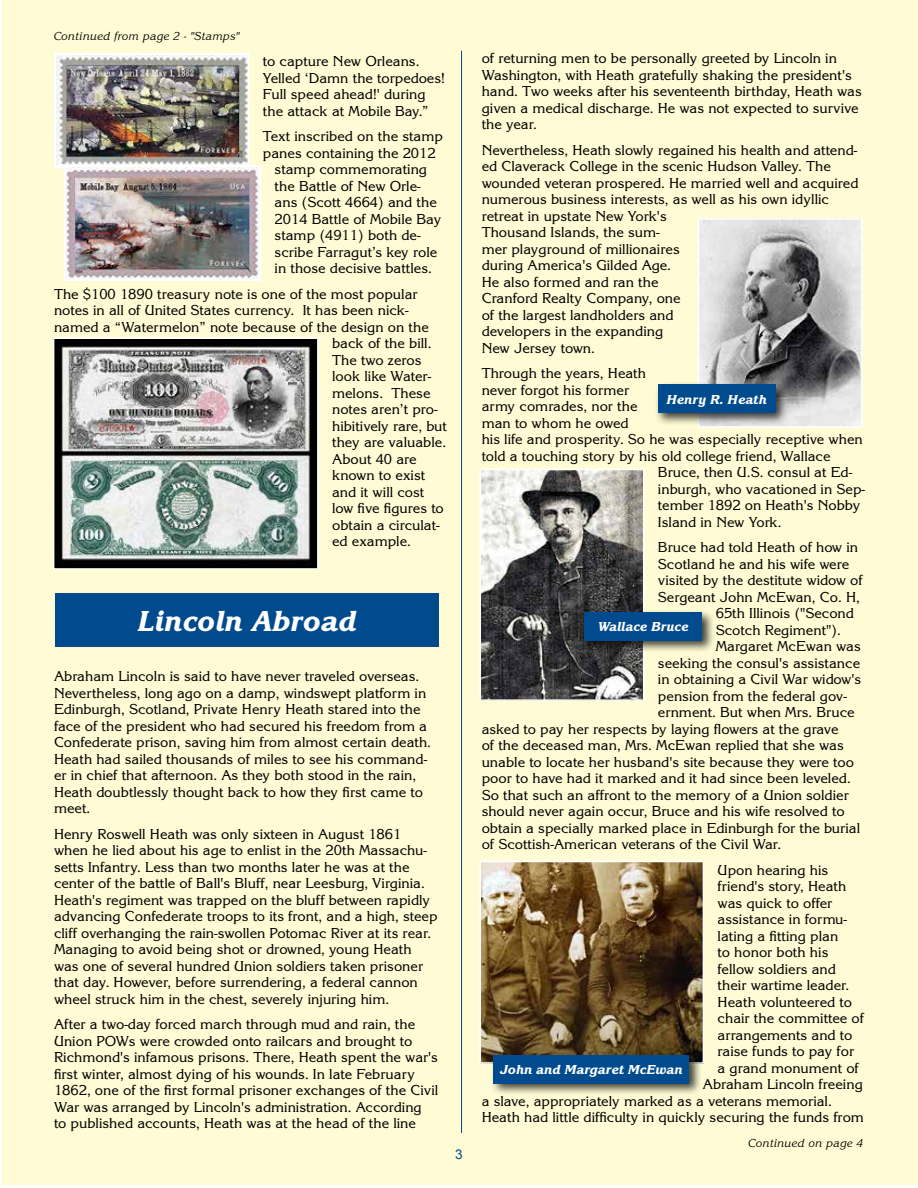
<style>
.page{position:relative;width:918px;height:1188px;background:#fff}
.page>*{position:absolute;margin:0;border:0;box-sizing:border-box;transform-origin:0 0}
.t1{font:30px "Korinna Extra Bold Italic DTC";color:#fff}
.t2{font:15px/16.5px "Korinna Regular DTC";color:#000}
.t3{font:13.5px "Korinna Extra Bold Italic DTC";color:#fff}
.t4{font:13.5px "Arial";color:#004b8d}
.t5{font:12px "Korinna Regular Italic DTC";color:#000}
</style>
<div class="page">
<div style="left:2px;top:0;width:916px;height:1185px;background:#fffcd5"></div>
<hr style="left:461px;top:51px;width:1px;height:1082px;background:#004b8d">
<div style="left:55px;top:593px;width:384px;height:54px;background:#004b8d"></div>
<img style="left:57px;top:56px;width:189px;height:108px">
<div style="left:54px;top:53px;width:195px;height:115px;border:2px solid #fff"></div>
<img style="left:67px;top:168px;width:191px;height:110px">
<div style="left:64px;top:165px;width:197px;height:116px;border:2px solid #fff"></div>
<div style="left:54px;top:338px;width:264px;height:231px;background:#000"></div>
<img style="left:61px;top:342px;width:249px;height:223px">
<div style="left:53px;top:338px;width:266px;height:232px;border:2px solid #fff"></div>
<img style="left:701px;top:221px;width:159px;height:204px">
<div style="left:698px;top:218px;width:165px;height:210px;border:2px solid #fff"></div>
<div style="left:654px;top:381px;width:135px;height:45px;background:#000;opacity:.75"></div>
<div style="left:658px;top:384px;width:118px;height:29px;background:#004b8d"></div>
<img style="left:483px;top:472px;width:158px;height:226px">
<div style="left:480px;top:469px;width:164px;height:232px;border:2px solid #fff"></div>
<div style="left:581px;top:609px;width:134px;height:45px;background:#000;opacity:.75"></div>
<div style="left:584px;top:612px;width:118px;height:28px;background:#004b8d"></div>
<img style="left:483px;top:864px;width:218px;height:197px">
<div style="left:480px;top:861px;width:224px;height:203px;border:2px solid #fff"></div>
<div style="left:490px;top:1052px;width:212px;height:45px;background:#000;opacity:.75"></div>
<div style="left:494px;top:1055px;width:195px;height:28px;background:#004b8d"></div>
<p class="t5" style="left:53px;top:29px;width:188px">Continued from page 2 - "Stamps"</p>
<p class="t2" style="left:263px;top:53px;width:184px">to capture New Orleans.<br>Yelled ‘Damn the torpedoes!<br>Full speed ahead!' during the attack at Mobile Bay.”</p>
<p class="t2" style="left:263px;top:128px;width:182px">Text inscribed on the stamp</p>
<p class="t2" style="left:263px;top:145px;width:174px">panes containing the 2012</p>
<p class="t2" style="left:275px;top:161px;width:154px">stamp commemorating</p>
<p class="t2" style="left:275px;top:178px;width:148px">the Battle of New Orle-</p>
<p class="t2" style="left:275px;top:194px;width:164px">ans (Scott 4664) and the</p>
<p class="t2" style="left:275px;top:211px;width:168px">2014 Battle of Mobile Bay</p>
<p class="t2" style="left:275px;top:227px;width:148px">stamp (4911) both de-</p>
<p class="t2" style="left:275px;top:244px;width:164px">scribe Farragut’s key role</p>
<p class="t2" style="left:275px;top:260px;width:159px">in those decisive battles.</p>
<p class="t2" style="left:54px;top:286px;width:365px">The $100 1890 treasury note is one of the most popular</p>
<p class="t2" style="left:54px;top:302px;width:356px">notes in all of United States currency. It has been nick-</p>
<p class="t2" style="left:54px;top:319px;width:376px">named a “Watermelon” note because of the design on the</p>
<p class="t2" style="left:332px;top:335px;width:101px">back of the bill.</p>
<p class="t2" style="left:332px;top:352px;width:91px">The two zeros</p>
<p class="t2" style="left:332px;top:368px;width:101px">look like Water-</p>
<p class="t2" style="left:332px;top:385px;width:100px">melons. These</p>
<p class="t2" style="left:332px;top:401px;width:107px">notes aren’t pro-</p>
<p class="t2" style="left:332px;top:418px;width:116px">hibitively rare, but</p>
<p class="t2" style="left:332px;top:434px;width:116px">they are valuable.</p>
<p class="t2" style="left:332px;top:451px;width:86px">About 40 are</p>
<p class="t2" style="left:332px;top:467px;width:95px">known to exist</p>
<p class="t2" style="left:332px;top:484px;width:94px">and it will cost</p>
<p class="t2" style="left:332px;top:500px;width:113px">low five figures to</p>
<p class="t2" style="left:332px;top:517px;width:109px">obtain a circulat-</p>
<p class="t2" style="left:332px;top:533px;width:80px">ed example.</p>
<h1 class="t1" style="left:137px;top:605px;width:221px">Lincoln Abroad</h1>
<p class="t2" style="left:54px;top:668px;width:379px">Abraham Lincoln is said to have never traveled overseas.<br>Nevertheless, long ago on a damp, windswept platform in Edinburgh, Scotland, Private Henry Heath stared into the face of the president who had secured his freedom from a Confederate prison, saving him from almost certain death.<br>Heath had sailed thousands of miles to see his command&shy;er in chief that afternoon. As they both stood in the rain, Heath doubtlessly thought back to how they first came to meet.</p>
<p class="t2" style="left:54px;top:825px;width:385px">Henry Roswell Heath was only sixteen in August 1861 when he lied about his age to enlist in the 20th Massachu&shy;setts Infantry. Less than two months later he was at the center of the battle of Ball's Bluff, near Leesburg, Virginia.<br>Heath's regiment was trapped on the bluff between rapidly advancing Confederate troops to its front, and a high, steep cliff overhanging the rain-swollen Potomac River at its rear.<br>Managing to avoid being shot or drowned, young Heath was one of several hundred Union soldiers taken prisoner that day. However, before surrendering, a federal cannon wheel struck him in the chest, severely injuring him.</p>
<p class="t2" style="left:54px;top:1016px;width:386px">After a two-day forced march through mud and rain, the Union POWs were crowded onto railcars and brought to Richmond's infamous prisons. There, Heath spent the war's first winter, almost dying of his wounds. In late February 1862, one of the first formal prisoner exchanges of the Civil War was arranged by Lincoln's administration. According<br>to published accounts, Heath was at the head of the line</p>
<p class="t4" style="left:455px;top:1145px;width:9px">3</p>
<p class="t2" style="left:482px;top:50px;width:382px">of returning men to be personally greeted by Lincoln in Washington, with Heath gratefully shaking the president's hand. Two weeks after his seventeenth birthday, Heath was given a medical discharge. He was not expected to survive the year.</p>
<p class="t2" style="left:482px;top:142px;width:378px">Nevertheless, Heath slowly regained his health and attend&shy;ed Claverack College in the scenic Hudson Valley. The wounded veteran prospered. He married well and acquired numerous business interests, as well as his own idyllic retreat in upstate New York's<br>Thousand Islands, the sum-<br>mer playground of millionaires<br>during America's Gilded Age.<br>He also formed and ran the<br>Cranford Realty Company, one<br>of the largest landholders and<br>developers in the expanding<br>New Jersey town.</p>
<p class="t2" style="left:482px;top:365px;width:166px">Through the years, Heath</p>
<p class="t2" style="left:482px;top:382px;width:149px">never forgot his former</p>
<p class="t2" style="left:482px;top:398px;width:157px">army comrades, nor the</p>
<p class="t2" style="left:482px;top:415px;width:149px">man to whom he owed</p>
<p class="t2" style="left:482px;top:431px;width:383px">his life and prosperity. So he was especially receptive when</p>
<p class="t2" style="left:482px;top:448px;width:350px">told a touching story by his old college friend, Wallace</p>
<p class="t2" style="left:658px;top:464px;width:196px">Bruce, then U.S. consul at Ed-</p>
<p class="t2" style="left:658px;top:481px;width:209px">inburgh, who vacationed in Sep-</p>
<p class="t2" style="left:658px;top:497px;width:204px">tember 1892 on Heath's Nobby</p>
<p class="t2" style="left:658px;top:514px;width:125px">Island in New York.</p>
<p class="t2" style="left:658px;top:539px;width:202px">Bruce had told Heath of how in</p>
<p class="t2" style="left:658px;top:556px;width:193px">Scotland he and his wife were</p>
<p class="t2" style="left:658px;top:572px;width:206px">visited by the destitute widow of</p>
<p class="t2" style="left:658px;top:589px;width:203px">Sergeant John McEwan, Co. H,</p>
<p class="t2" style="left:716px;top:605px;width:140px">65th Illinois ("Second</p>
<p class="t2" style="left:716px;top:622px;width:127px">Scotch Regiment").</p>
<p class="t2" style="left:716px;top:638px;width:147px">Margaret McEwan was</p>
<p class="t2" style="left:658px;top:655px;width:204px">seeking the consul's assistance</p>
<p class="t2" style="left:658px;top:671px;width:205px">in obtaining a Civil War widow's</p>
<p class="t2" style="left:658px;top:688px;width:190px">pension from the federal gov-</p>
<p class="t2" style="left:658px;top:704px;width:198px">ernment. But when Mrs. Bruce</p>
<p class="t2" style="left:482px;top:721px;width:358px">asked to pay her respects by laying flowers at the grave</p>
<p class="t2" style="left:482px;top:737px;width:364px">of the deceased man, Mrs. McEwan replied that she was</p>
<p class="t2" style="left:482px;top:754px;width:374px">unable to locate her husband's site because they were too</p>
<p class="t2" style="left:482px;top:770px;width:371px">poor to have had it marked and it had since been leveled.</p>
<p class="t2" style="left:482px;top:787px;width:369px">So that such an affront to the memory of a Union soldier</p>
<p class="t2" style="left:482px;top:803px;width:364px">should never again occur, Bruce and his wife resolved to</p>
<p class="t2" style="left:482px;top:820px;width:380px">obtain a specially marked place in Edinburgh for the burial</p>
<p class="t2" style="left:482px;top:836px;width:301px">of Scottish-American veterans of the Civil War.</p>
<p class="t2" style="left:718px;top:862px;width:112px">Upon hearing his</p>
<p class="t2" style="left:718px;top:878px;width:130px">friend's story, Heath</p>
<p class="t2" style="left:718px;top:895px;width:116px">was quick to offer</p>
<p class="t2" style="left:718px;top:911px;width:131px">assistance in formu-</p>
<p class="t2" style="left:718px;top:928px;width:122px">lating a fitting plan</p>
<p class="t2" style="left:718px;top:944px;width:112px">to honor both his</p>
<p class="t2" style="left:718px;top:961px;width:120px">fellow soldiers and</p>
<p class="t2" style="left:718px;top:977px;width:133px">their wartime leader.</p>
<p class="t2" style="left:718px;top:994px;width:136px">Heath volunteered to</p>
<p class="t2" style="left:718px;top:1010px;width:148px">chair the committee of</p>
<p class="t2" style="left:718px;top:1027px;width:136px">arrangements and to</p>
<p class="t2" style="left:718px;top:1043px;width:138px">raise funds to pay for</p>
<p class="t2" style="left:718px;top:1060px;width:143px">a grand monument of</p>
<p class="t2" style="left:703px;top:1076px;width:162px">Abraham Lincoln freeing</p>
<p class="t2" style="left:482px;top:1093px;width:352px">a slave, appropriately marked as a veterans memorial.</p>
<p class="t2" style="left:482px;top:1109px;width:384px">Heath had little difficulty in quickly securing the funds from</p>
<p class="t3" style="left:666px;top:392px;width:102px">Henry R. Heath</p>
<p class="t3" style="left:598px;top:620px;width:92px">Wallace Bruce</p>
<p class="t3" style="left:500px;top:1062px;width:184px">John and Margaret McEwan</p>
<p class="t5" style="left:748px;top:1136px;width:117px">Continued on page 4</p>
</div>
